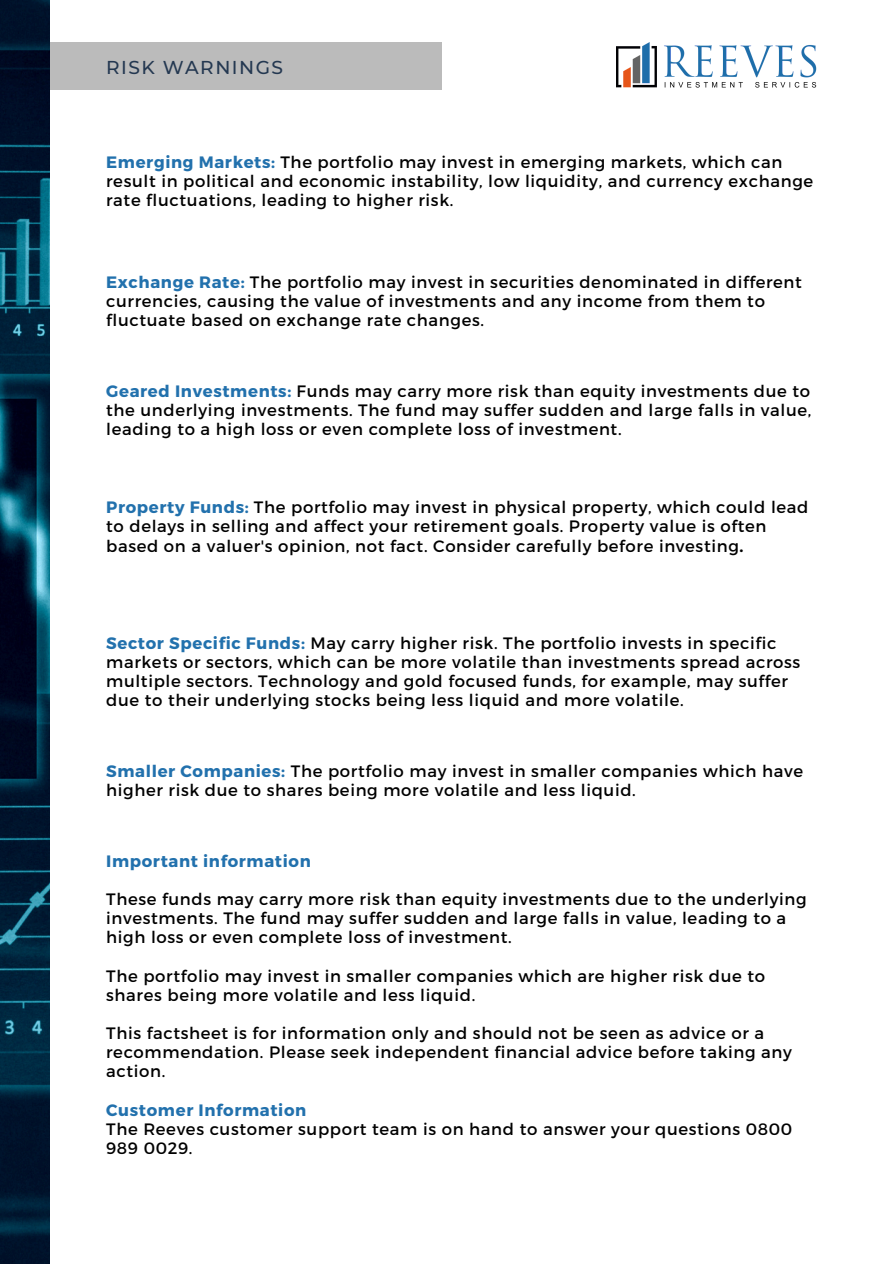
<style>
.page{position:relative;width:894px;height:1264px;background:#fff}
.page>*{position:absolute;margin:0;border:0;box-sizing:border-box;transform-origin:0 0}
.t1{font:500 18.6px "Montserrat";letter-spacing:.08em;color:#243851}
.t2{font:16.5px/19.2px "Montserrat";letter-spacing:.04em;color:#000}
.t3{font:700 16.5px "Montserrat";letter-spacing:.04em;color:#2271ad}
.s1{font-weight:700;color:#2271ad}
.s2{font-weight:700}
</style>
<div class="page">
<img style="left:0;top:0;width:50px;height:1263px">
<svg style="left:0;top:42px;width:441px;height:47px;background:#a5a7aa"></svg>
<img style="left:616px;top:42px;width:201px;height:46px">
<p class="t1" style="left:106px;top:56px;width:178px">RISK WARNINGS</p>
<h1 class="t2" style="left:106px;top:151px;width:708px"><span class="s1">Emerging Markets:</span> The portfolio may invest in emerging markets, which can result in political and economic instability, low liquidity, and currency exchange rate fluctuations, leading to higher risk.</h1>
<p class="t2" style="left:106px;top:271px;width:697px"><span class="s1">Exchange Rate:</span> The portfolio may invest in securities denominated in different currencies, causing the value of investments and any income from them to fluctuate based on exchange rate changes.</p>
<p class="t2" style="left:106px;top:381px;width:706px;text-align:justify"><span class="s1">Geared Investments:</span> Funds may carry more risk than equity investments due to the underlying investments. The fund may suffer sudden and large falls in value, leading to a high loss or even complete loss of investment.</p>
<p class="t2" style="left:106px;top:497px;width:703px"><span class="s1">Property Funds:</span> The portfolio may invest in physical property, which could lead to delays in selling and affect your retirement goals. Property value is often based on a valuer's opinion, not fact. Consider carefully before investing<span class="s2">.</span></p>
<p class="t2" style="left:106px;top:632px;width:695px"><span class="s1">Sector Specific Funds:</span> May carry higher risk. The portfolio invests in specific markets or sectors, which can be more volatile than investments spread across multiple sectors. Technology and gold focused funds, for example, may suffer due to their underlying stocks being less liquid and more volatile.</p>
<p class="t2" style="left:106px;top:760px;width:698px"><span class="s1">Smaller Companies:</span> The portfolio may invest in smaller companies which have higher risk due to shares being more volatile and less liquid.</p>
<p class="t3" style="left:106px;top:850px;width:206px">Important information</p>
<h2 class="t2" style="left:106px;top:888px;width:702px">These funds may carry more risk than equity investments due to the underlying investments. The fund may suffer sudden and large falls in value, leading to a high loss or even complete loss of investment.</h2>
<p class="t2" style="left:106px;top:965px;width:660px">The portfolio may invest in smaller companies which are higher risk due to shares being more volatile and less liquid.</p>
<p class="t2" style="left:106px;top:1022px;width:687px">This factsheet is for information only and should not be seen as advice or a recommendation. Please seek independent financial advice before taking any action.</p>
<p class="t3" style="left:106px;top:1098px;width:202px">Customer Information</p>
<p class="t2" style="left:106px;top:1118px;width:687px">The Reeves customer support team is on hand to answer your questions 0800<br>989 0029.</p>
</div>
